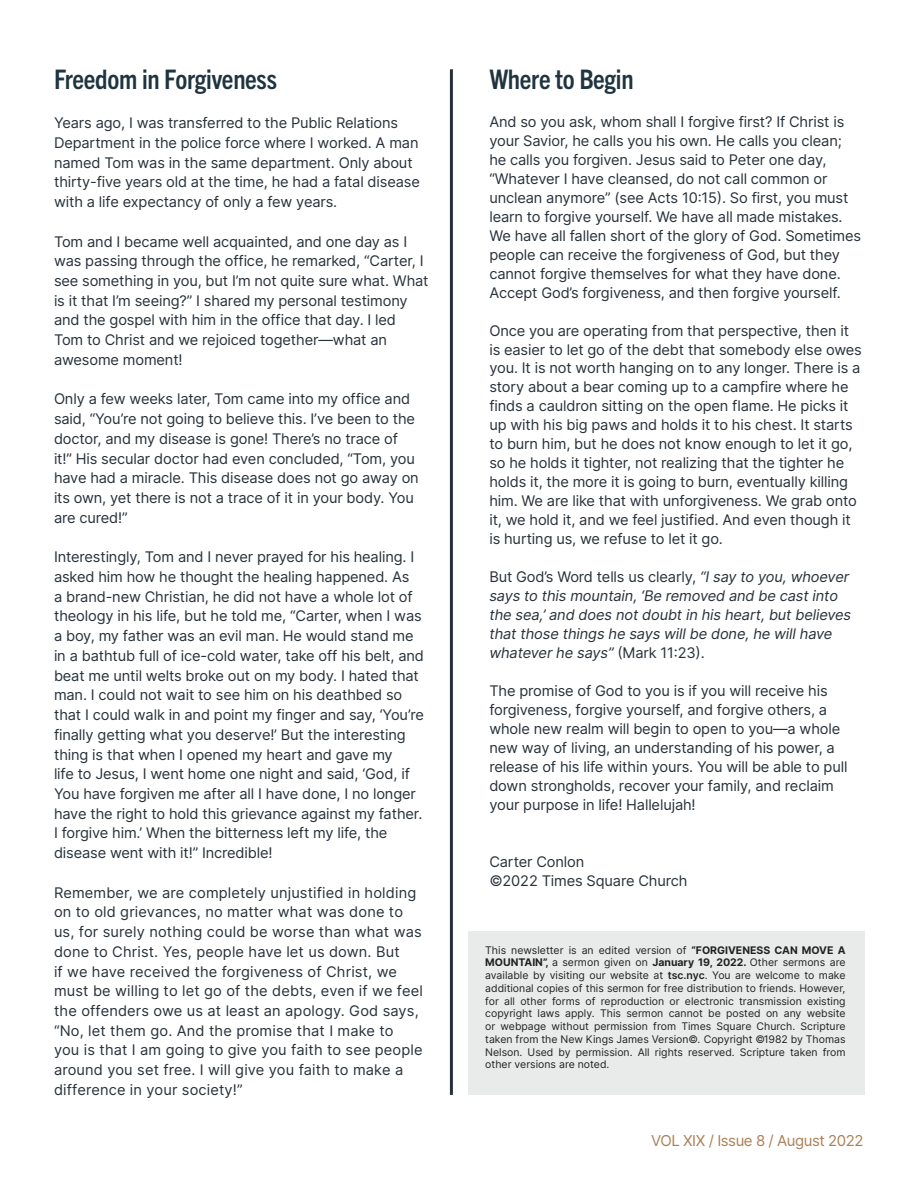
<style>
.page{position:relative;width:918px;height:1188px;background:#fff}
.page>*{position:absolute;margin:0;border:0;box-sizing:border-box;transform-origin:0 0}
.t1{font:700 condensed 27px "Trade Gothic Next LT Pro";letter-spacing:-.01em;color:#1f343f}
.t2{font:15px "Inter";letter-spacing:-.03em;color:#ac7f56}
.t3{font:14.7px/19.8px "Inter";letter-spacing:-.01em;color:#28313a}
.t4{font:14.7px/19.8px "Inter";letter-spacing:.01em;color:#28313a}
.t5{font:italic 14.7px/19px "Inter";letter-spacing:-.01em;color:#28313a}
.t6{font:10.5px/12.8px "Inter";color:#212121;text-align:justify}
.s1{font-style:normal}
.s2{font-weight:700}
.s3{font-weight:600}
</style>
<div class="page">
<div style="left:468px;top:931px;width:397px;height:164px;background:#e9ebeb"></div>
<hr style="left:450px;top:69px;width:3px;height:1026px;background:#28313a">
<p class="t1" style="left:54px;top:60px;width:224px">Freedom in Forgiveness</p>
<p class="t3" style="left:54px;top:113px;width:367px">Years ago, I was transferred to the Public Relations Department in the police force where I worked. A man named Tom was in the same department. Only about thirty-five years old at the time, he had a fatal disease with a life expectancy of only a few years.</p>
<p class="t3" style="left:54px;top:231px;width:376px">Tom and I became well acquainted, and one day as I was passing through the office, he remarked, “Carter, I see something in you, but I’m not quite sure what. What is it that I’m seeing?” I shared my personal testimony and the gospel with him in the office that day. I led Tom to Christ and we rejoiced together—what an awesome moment!</p>
<p class="t3" style="left:54px;top:389px;width:366px">Only a few weeks later, Tom came into my office and said, “You’re not going to believe this. I’ve been to the doctor, and my disease is gone! There’s no trace of it!” His secular doctor had even concluded, “Tom, you have had a miracle. This disease does not go away on its own, yet there is not a trace of it in your body. You are cured!”</p>
<p class="t3" style="left:54px;top:547px;width:372px">Interestingly, Tom and I never prayed for his healing. I asked him how he thought the healing happened. As<br>a brand-new Christian, he did not have a whole lot of theology in his life, but he told me, “Carter, when I was a boy, my father was an evil man. He would stand me in a bathtub full of ice-cold water, take off his belt, and beat me until welts broke out on my body. I hated that man. I could not wait to see him on his deathbed so that I could walk in and point my finger and say, ‘You’re finally getting what you deserve!’ But the interesting thing is that when I opened my heart and gave my<br>life to Jesus, I went home one night and said, ‘God, if You have forgiven me after all I have done, I no longer have the right to hold this grievance against my father.<br>I forgive him.’ When the bitterness left my life, the disease went with it!” Incredible!</p>
<p class="t4" style="left:54px;top:882px;width:370px">Remember, we are completely unjustified in holding on to old grievances, no matter what was done to us, for surely nothing could be worse than what was done to Christ. Yes, people have let us down. But<br>if we have received the forgiveness of Christ, we must be willing to let go of the debts, even if we feel the offenders owe us at least an apology. God says, “No, let them go. And the promise that I make to<br>you is that I am going to give you faith to see people around you set free. I will give you faith to make a difference in your society!”</p>
<p class="t1" style="left:489px;top:60px;width:146px">Where to Begin</p>
<p class="t3" style="left:489px;top:111px;width:373px;line-height:19px">And so you ask, whom shall I forgive first? If Christ is your Savior, he calls you his own. He calls you clean; he calls you forgiven. Jesus said to Peter one day, “Whatever I have cleansed, do not call common or unclean anymore” (see Acts 10:15). So first, you must learn to forgive yourself. We have all made mistakes.<br>We have all fallen short of the glory of God. Sometimes people can receive the forgiveness of God, but they cannot forgive themselves for what they have done.<br>Accept God’s forgiveness, and then forgive yourself.</p>
<p class="t3" style="left:489px;top:320px;width:374px;line-height:19px">Once you are operating from that perspective, then it is easier to let go of the debt that somebody else owes you. It is not worth hanging on to any longer. There is a story about a bear coming up to a campfire where he finds a cauldron sitting on the open flame. He picks it up with his big paws and holds it to his chest. It starts to burn him, but he does not know enough to let it go, so he holds it tighter, not realizing that the tighter he holds it, the more it is going to burn, eventually killing him. We are like that with unforgiveness. We grab onto it, we hold it, and we feel justified. And even though it is hurting us, we refuse to let it go.</p>
<p class="t5" style="left:489px;top:567px;width:363px"><span class="s1">But God’s Word tells us clearly,</span> “I say to you, whoever says to this mountain, ‘Be removed and be cast into the sea,’ and does not doubt in his heart, but believes that those things he says will be done, he will have whatever he says” <span class="s1">(Mark 11:23).</span></p>
<p class="t3" style="left:489px;top:681px;width:360px;line-height:19px">The promise of God to you is if you will receive his forgiveness, forgive yourself, and forgive others, a whole new realm will begin to open to you—a whole new way of living, an understanding of his power, a release of his life within yours. You will be able to pull down strongholds, recover your family, and reclaim your purpose in life! Hallelujah!</p>
<p class="t3" style="left:489px;top:852px;width:97px">Carter Conlon</p>
<p class="t3" style="left:489px;top:871px;width:200px">©️2022 Times Square Church</p>
<p class="t6" style="left:485px;top:943px;width:362px">This newsletter is an edited version of <span class="s2">“FORGIVENESS CAN MOVE A MOUNTAIN”,</span> a sermon given on <span class="s2">January 19, 2022.</span> Other sermons are available by visiting our website at <span class="s3">tsc.nyc</span>. You are welcome to make additional copies of this sermon for free distribution to friends. However, for all other forms of reproduction or electronic transmission existing copyright laws apply. This sermon cannot be posted on any website or webpage without permission from Times Square Church. Scripture taken from the New Kings James Version©. Copyright © 1982 by Thomas Nelson. Used by permission. All rights reserved. Scripture taken from other versions are noted.</p>
<p class="t2" style="left:651px;top:1129px;width:214px">VOL XIX / Issue 8 / August 2022</p>
</div>
